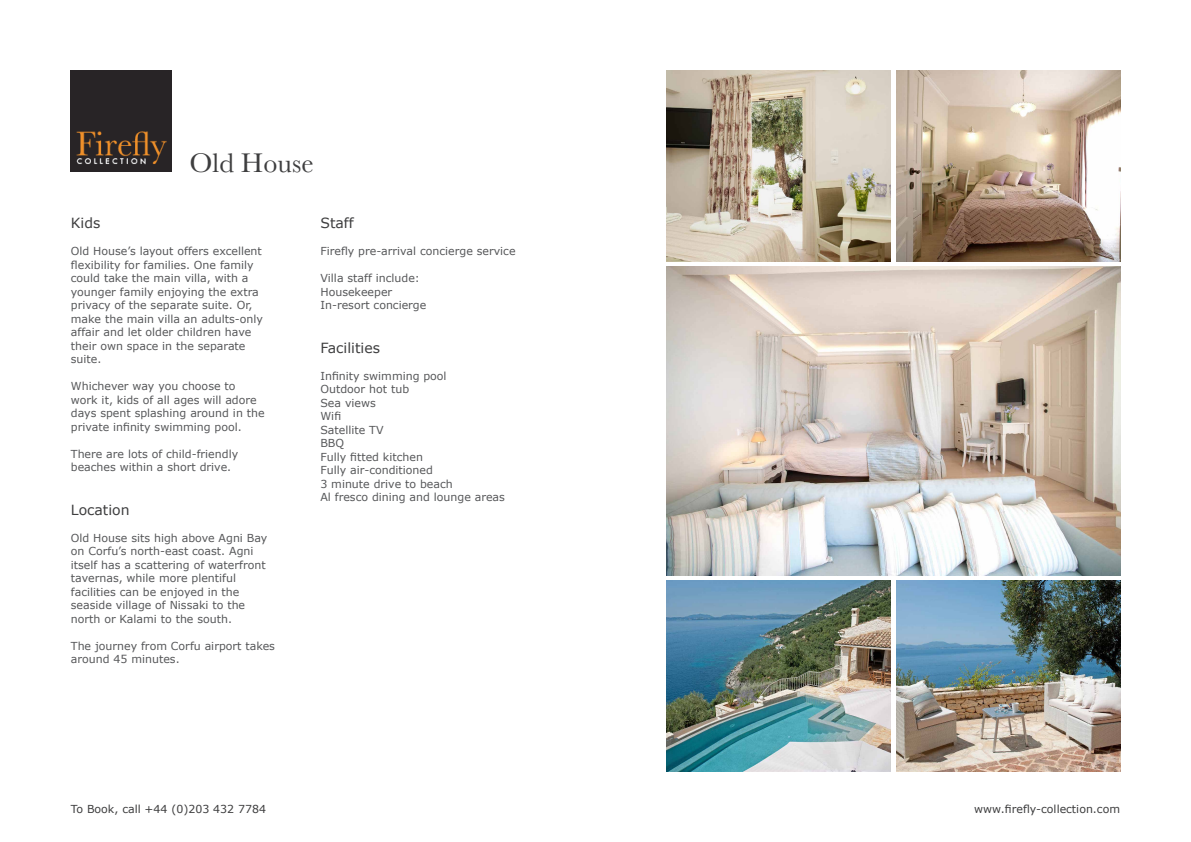
<style>
.page{position:relative;width:1191px;height:842px;background:#fff}
.page>*{position:absolute;margin:0;border:0;box-sizing:border-box;transform-origin:0 0}
.t1{font:28px "Baskerville";color:#3e3e3f}
.t2{font:14px "Verdana";color:#3e3e3f}
.t3{font:11px/13.5px "Verdana";color:#57585a}
.t4{font:11px "Verdana";color:#3e3e3f}
</style>
<div class="page">
<img style="left:71px;top:71px;width:101px;height:101px">
<img style="left:666px;top:267px;width:454px;height:308px">
<img style="left:666px;top:71px;width:224px;height:190px">
<img style="left:896px;top:71px;width:224px;height:190px">
<img style="left:666px;top:581px;width:224px;height:190px">
<img style="left:896px;top:581px;width:224px;height:190px">
<p class="t1" style="left:190px;top:145px;width:125px">Old House</p>
<p class="t2" style="left:71px;top:214px;width:31px">Kids</p>
<p class="t3" style="left:71px;top:244px;width:194px">Old House’s layout offers excellent flexibility for families. One family could take the main villa, with a younger family enjoying the extra privacy of the separate suite. Or, make the main villa an adults-only affair and let older children have their own space in the separate suite.</p>
<p class="t3" style="left:71px;top:379px;width:195px">Whichever way you choose to work it, kids of all ages will adore days spent splashing around in the private infinity swimming pool.</p>
<p class="t3" style="left:71px;top:447px;width:169px">There are lots of child-friendly beaches within a short drive.</p>
<p class="t2" style="left:71px;top:501px;width:60px">Location</p>
<p class="t3" style="left:71px;top:531px;width:198px">Old House sits high above Agni Bay on Corfu’s north-east coast. Agni itself has a scattering of waterfront tavernas, while more plentiful facilities can be enjoyed in the seaside village of Nissaki to the north or Kalami to the south.</p>
<p class="t3" style="left:71px;top:639px;width:206px">The journey from Corfu airport takes around 45 minutes.</p>
<p class="t2" style="left:320px;top:214px;width:35px">Staff</p>
<p class="t3" style="left:320px;top:244px;width:197px">Firefly pre-arrival concierge service</p>
<p class="t3" style="left:320px;top:271px;width:101px">Villa staff include:</p>
<p class="t3" style="left:320px;top:285px;width:73px">Housekeeper</p>
<p class="t3" style="left:320px;top:298px;width:107px">In-resort concierge</p>
<p class="t2" style="left:320px;top:339px;width:61px">Facilities</p>
<p class="t3" style="left:320px;top:369px;width:128px">Infinity swimming pool</p>
<p class="t3" style="left:320px;top:383px;width:90px">Outdoor hot tub</p>
<p class="t3" style="left:320px;top:396px;width:57px">Sea views</p>
<p class="t3" style="left:320px;top:410px;width:22px">Wifi</p>
<p class="t3" style="left:320px;top:423px;width:65px">Satellite TV</p>
<p class="t3" style="left:320px;top:437px;width:25px">BBQ</p>
<p class="t3" style="left:320px;top:450px;width:104px">Fully fitted kitchen</p>
<p class="t3" style="left:320px;top:464px;width:114px">Fully air-conditioned</p>
<p class="t3" style="left:320px;top:477px;width:134px">3 minute drive to beach</p>
<p class="t3" style="left:320px;top:491px;width:186px">Al fresco dining and lounge areas</p>
<p class="t4" style="left:71px;top:802px;width:197px">To Book, call +44 (0)203 432 7784</p>
<p class="t4" style="left:974px;top:802px;width:147px">www.firefly-collection.com</p>
</div>
